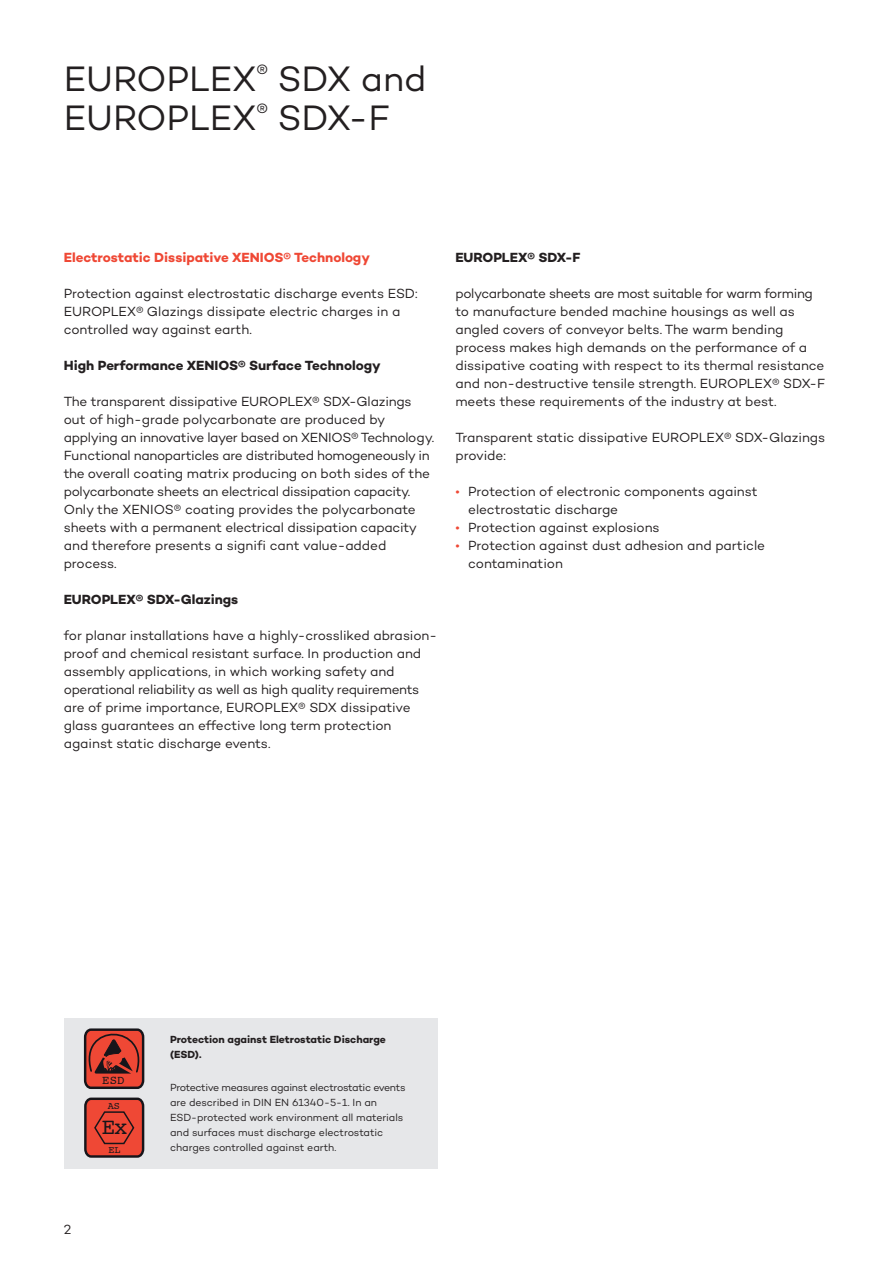
<style>
.page{position:relative;width:893px;height:1263px;background:#fff}
.page>*{position:absolute;margin:0;border:0;box-sizing:border-box;transform-origin:0 0}
.t1{font:36px/39px "Campton";letter-spacing:-.005em;color:#231f20}
.t2{font:22.95px "Courier";color:#17151a}
.t3{font:13.5px/18px "Campton";letter-spacing:-.01em;color:#231f20}
.t4{font:700 13.5px "Campton";color:#231f20}
.t5{font:700 13.5px "Campton";color:#ef4835}
.t6{font:12.3px "Courier";color:#17151a}
.t7{font:10.5px/15px "Campton";letter-spacing:-.01em;color:#231f20}
.t8{font:700 10.5px/15px "Campton";color:#231f20}
.t9{font:10.2px "Courier";color:#17151a}
.s1{color:#ef4835}
</style>
<div class="page">
<div style="left:64px;top:1018px;width:373px;height:151px;background:#e6e7e9"></div>
<svg style="left:83px;top:1028px;width:62px;height:61px;background:#aa3f34"></svg>
<svg style="left:84px;top:1097px;width:60px;height:61px;background:#c54335"></svg>
<h1 class="t1" style="left:64px;top:58px;width:364px">EUROPLEX<sup>®</sup> SDX and<br>EUROPLEX<sup>®</sup> SDX-F</h1>
<p class="t5" style="left:64px;top:249px;width:308px">Electrostatic Dissipative XENIOS® Technology</p>
<p class="t3" style="left:64px;top:284px;width:355px">Protection against electrostatic discharge events ESD:<br>EUROPLEX® Glazings dissipate electric charges in a controlled way against earth.</p>
<p class="t4" style="left:64px;top:357px;width:318px">High Performance XENIOS® Surface Technology</p>
<p class="t3" style="left:64px;top:392px;width:372px">The transparent dissipative EUROPLEX® SDX-Glazings out of high-grade polycarbonate are produced by applying an innovative layer based on XENIOS® Technology.<br>Functional nanoparticles are distributed homogeneously in the overall coating matrix producing on both sides of the polycarbonate sheets an electrical dissipation capacity.<br>Only the XENIOS® coating provides the polycarbonate sheets with a permanent electrical dissipation capacity and therefore presents a signifi cant value-added process.</p>
<p class="t4" style="left:64px;top:591px;width:176px">EUROPLEX® SDX-Glazings</p>
<p class="t3" style="left:64px;top:626px;width:375px">for planar installations have a highly-crossliked abrasion&shy;proof and chemical resistant surface. In production and assembly applications, in which working safety and operational reliability as well as high quality requirements are of prime importance, EUROPLEX® SDX dissipative glass guarantees an effective long term protection against static discharge events.</p>
<p class="t4" style="left:455px;top:248px;width:127px">EUROPLEX® SDX-F</p>
<p class="t3" style="left:455px;top:284px;width:371px">polycarbonate sheets are most suitable for warm forming to manufacture bended machine housings as well as angled covers of conveyor belts. The warm bending process makes high demands on the performance of a dissipative coating with respect to its thermal resistance and non-destructive tensile strength. EUROPLEX® SDX-F meets these requirements of the industry at best.</p>
<p class="t3" style="left:455px;top:428px;width:371px">Transparent static dissipative EUROPLEX® SDX-Glazings provide:</p>
<p class="t3" style="left:468px;top:482px;width:291px;text-indent:-13px"><span class="s1">•</span> Protection of electronic components against electrostatic discharge</p>
<p class="t3" style="left:455px;top:518px;width:206px"><span class="s1">•</span> Protection against explosions</p>
<p class="t3" style="left:468px;top:536px;width:298px;text-indent:-13px"><span class="s1">•</span> Protection against dust adhesion and particle contamination</p>
<p class="t3" style="left:64px;top:1220px;width:9px">2</p>
<p class="t6" style="left:102px;top:1071px;width:24px">ESD</p>
<h2 class="t2" style="left:102px;top:1109px;width:27px">Ex</h2>
<p class="t9" style="left:108px;top:1098px;width:14px">AS</p>
<p class="t9" style="left:108px;top:1142px;width:14px">EL</p>
<p class="t8" style="left:170px;top:1031px;width:217px">Protection against Eletrostatic Discharge (ESD).</p>
<p class="t7" style="left:170px;top:1079px;width:237px">Protective measures against electrostatic events are described in DIN EN 61340-5-1. In an ESD-protected work environment all materials and surfaces must discharge electrostatic charges controlled against earth.</p>
</div>
